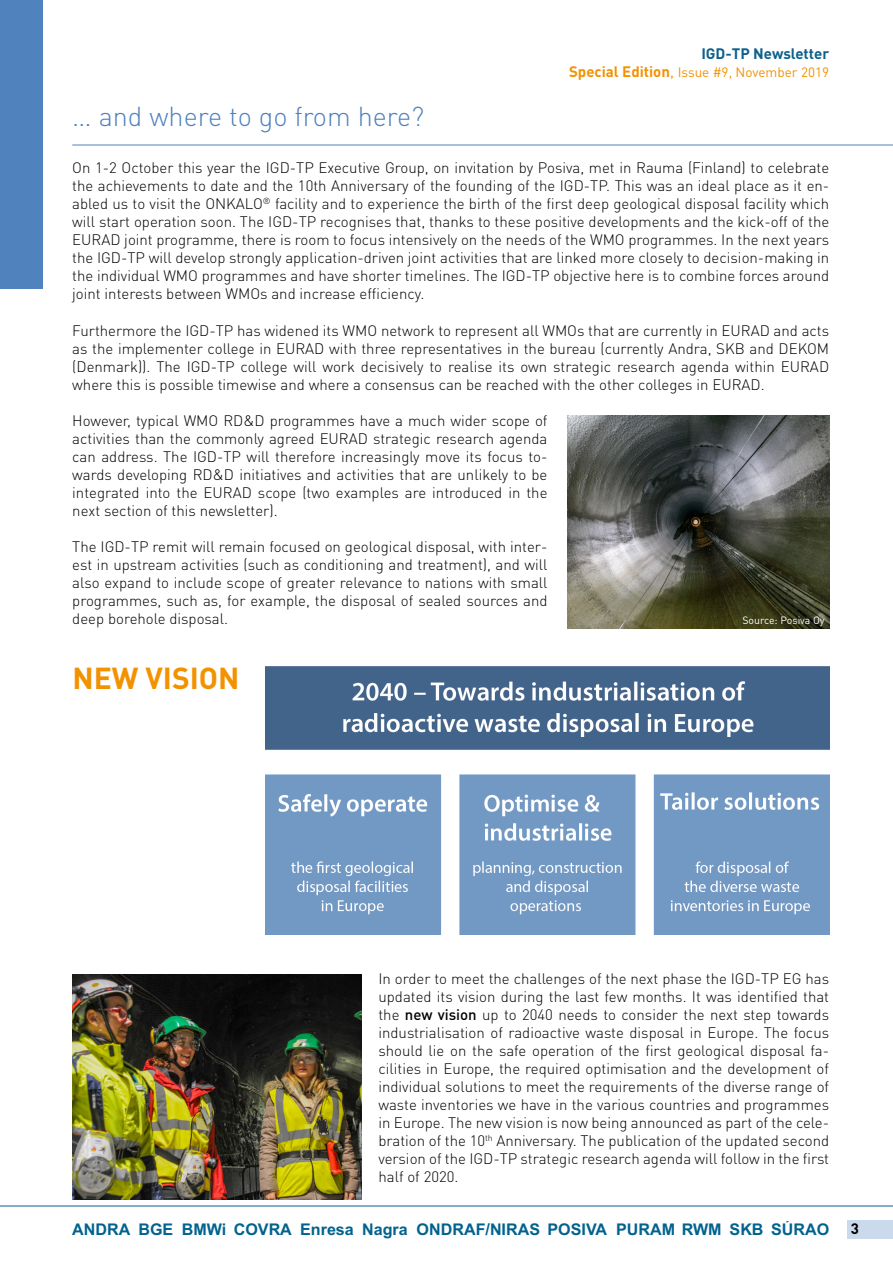
<style>
.page{position:relative;width:893px;height:1263px;background:#fff}
.page>*{position:absolute;margin:0;border:0;box-sizing:border-box;transform-origin:0 0}
.t1{font:700 30px "DIN Pro";color:#f39200}
.t2{font:300 27px "DIN Pro";color:#5082be}
.t3{font:700 16.05px "Arial";color:#02628e}
.t4{font:300 15px/18px "DIN Pro";color:#000;text-align:justify}
.t5{font:700 15px "DIN Pro";color:#0c608c}
.t6{font:700 15px "DIN Pro";color:#000}
.t7{font:13.5px "DIN Pro";color:#f39200}
.t8{font:10.5px "DIN Pro";color:#fff}
.s1{font-weight:700;font-size:15px}
.s2{font-size:15px}
.s3{font-weight:500}
</style>
<div class="page">
<div style="left:0;top:0;width:43px;height:288px;background:#5082be"></div>
<hr style="left:72px;top:145px;width:821px;height:1px;background:#5082be">
<img style="left:568px;top:416px;width:261px;height:213px">
<img style="left:72px;top:974px;width:289px;height:225px">
<img style="left:266px;top:666px;width:563px;height:269px">
<hr style="left:0;top:1206px;width:893px;height:1px;background:#0c608c">
<div style="left:848px;top:1220px;width:45px;height:18px;background:#cad9ec"></div>
<h2 class="t2" style="left:72px;top:98px;width:354px">… and where to go from here?</h2>
<p class="t5" style="left:701px;top:44px;width:129px">IGD-TP Newsletter</p>
<p class="t7" style="left:569px;top:63px;width:262px"><span class="s1">Special Edition</span><span class="s2">,</span> Issue #9, November 2019</p>
<p class="t4" style="left:72px;top:158px;width:758px">On 1-2 October this year the IGD-TP Executive Group, on invitation by Posiva, met in Rauma (Finland) to celebrate the achievements to date and the 10th Anniversary of the founding of the IGD-TP. This was an ideal place as it en&shy;abled us to visit the ONKALO<sup>®</sup> facility and to experience the birth of the first deep geological disposal facility which will start operation soon. The IGD-TP recognises that, thanks to these positive developments and the kick-off of the EURAD joint programme, there is room to focus intensively on the needs of the WMO programmes. In the next years the IGD-TP will develop strongly application-driven joint activities that are linked more closely to decision-making in the individual WMO programmes and have shorter timelines. The IGD-TP objective here is to combine forces around joint interests between WMOs and increase efficiency.</p>
<p class="t4" style="left:72px;top:320px;width:758px">Furthermore the IGD-TP has widened its WMO network to represent all WMOs that are currently in EURAD and acts as the implementer college in EURAD with three representatives in the bureau (currently Andra, SKB and DEKOM (Denmark)). The IGD-TP college will work decisively to realise its own strategic research agenda within EURAD where this is possible timewise and where a consensus can be reached with the other colleges in EURAD.</p>
<p class="t4" style="left:72px;top:410px;width:477px">However, typical WMO RD&amp;D programmes have a much wider scope of activities than the commonly agreed EURAD strategic research agenda can address. The IGD-TP will therefore increasingly move its focus to&shy;wards developing RD&amp;D initiatives and activities that are unlikely to be integrated into the EURAD scope (two examples are introduced in the next section of this newsletter).</p>
<p class="t4" style="left:72px;top:536px;width:477px">The IGD-TP remit will remain focused on geological disposal, with inter&shy;est in upstream activities (such as conditioning and treatment), and will also expand to include scope of greater relevance to nations with small programmes, such as, for example, the disposal of sealed sources and deep borehole disposal.</p>
<p class="t8" style="left:742px;top:613px;width:84px">Source: Posiva Oy</p>
<h1 class="t1" style="left:72px;top:658px;width:169px">NEW VISION</h1>
<p class="t4" style="left:378px;top:968px;width:452px">In order to meet the challenges of the next phase the IGD-TP EG has updated its vision during the last few months. It was identified that the <span class="s3">new vision</span> up to 2040 needs to consider the next step towards industrialisation of radioactive waste disposal in Europe. The focus should lie on the safe operation of the first geological disposal fa&shy;cilities in Europe, the required optimisation and the development of individual solutions to meet the requirements of the diverse range of waste inventories we have in the various countries and programmes in Europe. The new vision is now being announced as part of the cele&shy;bration of the 10<sup>th</sup> Anniversary. The publication of the updated second version of the IGD-TP strategic research agenda will follow in the first half of 2020.</p>
<p class="t3" style="left:72px;top:1218px;width:758px">ANDRA BGE BMWi COVRA Enresa Nagra ONDRAF/NIRAS POSIVA PURAM RWM SKB SÚRAO</p>
<p class="t6" style="left:851px;top:1219px;width:10px">3</p>
</div>
